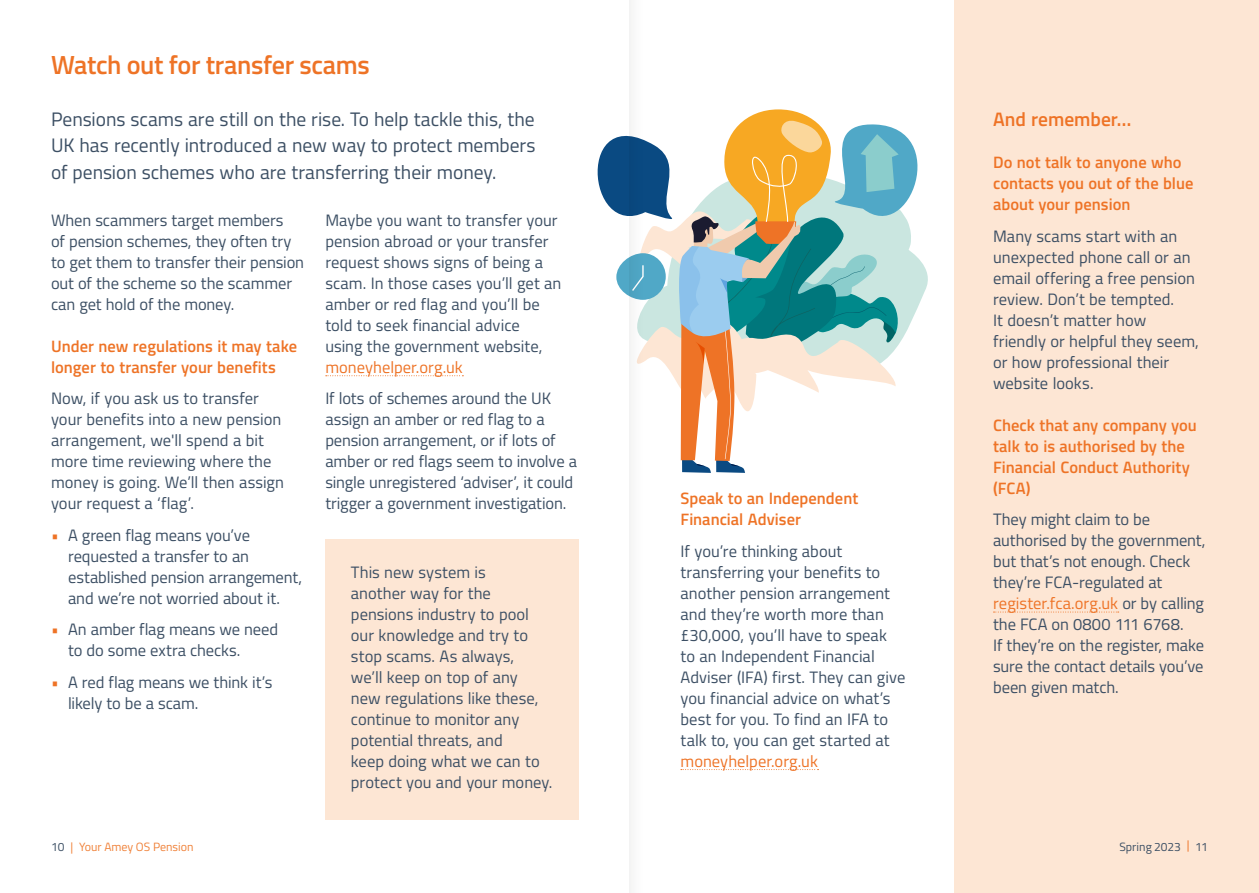
<style>
.page{position:relative;width:1259px;height:893px;background:#fff}
.page>*{position:absolute;margin:0;border:0;box-sizing:border-box;transform-origin:0 0}
.t1{font:600 26.25px "Titillium Web";letter-spacing:-.015em;color:#ee7326}
.t2{font:19.5px/26.2px "Titillium Web";letter-spacing:-.005em;color:#3c4f64;text-align:justify}
.t3{font:600 19.5px "Titillium Web";color:#ee7326}
.t4{font:16.5px/21px "Titillium Web";color:#3c4f64}
.t5{font:600 16.5px/21px "Titillium Web";color:#ee7326}
.t6{font:16.5px "Titillium Web";color:#ee7326}
.t7{font:12px "Titillium Web";color:#f0823a}
.t8{font:12px "Titillium Web";color:#3c4f64}
.s1{color:#ee7326}
.s2{color:#3c4f64}
</style>
<div class="page">
<div style="left:955px;top:0;width:304px;height:893px;background:#fde6d4"></div>
<svg style="left:326px;top:375px;width:137px;height:1px"></svg>
<div style="left:325px;top:539px;width:253px;height:280px;background:#fde6d4"></div>
<svg style="left:681px;top:769px;width:137px;height:1px"></svg>
<svg style="left:993px;top:612px;width:125px;height:1px"></svg>
<svg style="left:597px;top:109px;width:331px;height:364px"></svg>
<svg style="left:629px;top:0;width:13px;height:893px"></svg>
<h1 class="t1" style="left:51px;top:45px;width:320px">Watch out for transfer scams</h1>
<p class="t2" style="left:51px;top:105px;width:486px">Pensions scams are still on the rise. To help tackle this, the UK has recently introduced a new way to protect members of pension schemes who are transferring their money.</p>
<p class="t4" style="left:51px;top:209px;width:254px">When scammers target members<br>of pension schemes, they often try to get them to transfer their pension out of the scheme so the scammer can get hold of the money.</p>
<p class="t5" style="left:51px;top:335px;width:247px">Under new regulations it may take longer to transfer your benefits</p>
<p class="t4" style="left:51px;top:387px;width:235px">Now, if you ask us to transfer your benefits into a new pension arrangement, we'll spend a bit more time reviewing where the money is going. We’ll then assign your request a ‘flag’.</p>
<p class="t4" style="left:68px;top:524px;width:236px;text-indent:-17px"><span class="s1">•</span> A green flag means you’ve requested a transfer to an established pension arrangement, and we’re not worried about it.</p>
<p class="t4" style="left:68px;top:618px;width:212px;text-indent:-17px"><span class="s1">•</span> An amber flag means we need to do some extra checks.</p>
<p class="t4" style="left:68px;top:671px;width:206px;text-indent:-17px"><span class="s1">•</span> A red flag means we think it’s likely to be a scam.</p>
<p class="t4" style="left:325px;top:209px;width:238px">Maybe you want to transfer your pension abroad or your transfer request shows signs of being a scam. In those cases you’ll get an amber or red flag and you’ll be told to seek financial advice<br>using the government website,</p>
<p class="t6" style="left:325px;top:355px;width:139px">moneyhelper.org.uk</p>
<p class="t4" style="left:325px;top:387px;width:253px">If lots of schemes around the UK assign an amber or red flag to a pension arrangement, or if lots of amber or red flags seem to involve a single unregistered ‘adviser’, it could trigger a government investigation.</p>
<p class="t4" style="left:351px;top:560px;width:203px">This new system is<br>another way for the pensions industry to pool our knowledge and try to stop scams. As always,<br>we’ll keep on top of any<br>new regulations like these, continue to monitor any potential threats, and<br>keep doing what we can to protect you and your money.</p>
<p class="t5" style="left:680px;top:487px;width:179px">Speak to an Independent<br>Financial Adviser</p>
<p class="t4" style="left:680px;top:539px;width:226px">If you’re thinking about transferring your benefits to another pension arrangement and they’re worth more than £30,000, you’ll have to speak to an Independent Financial<br>Adviser (IFA) first. They can give you financial advice on what’s best for you. To find an IFA to talk to, you can get started at</p>
<p class="t6" style="left:680px;top:749px;width:139px">moneyhelper.org.uk</p>
<p class="t3" style="left:993px;top:105px;width:140px">And remember…</p>
<p class="t5" style="left:993px;top:151px;width:202px">Do not talk to anyone who contacts you out of the blue about your pension</p>
<p class="t4" style="left:993px;top:224px;width:207px">Many scams start with an unexpected phone call or an email offering a free pension review. Don’t be tempted.<br>It doesn’t matter how friendly or helpful they seem, or how professional their website looks.</p>
<p class="t5" style="left:993px;top:413px;width:205px">Check that any company you talk to is authorised by the<br>Financial Conduct Authority (FCA)</p>
<p class="t4" style="left:993px;top:508px;width:214px">They might claim to be authorised by the government, but that’s not enough. Check they’re FCA-regulated at <span class="s1">register.fca.org.uk</span> or by calling the FCA on 0800 111 6768.<br>If they’re on the register, make sure the contact details you’ve been given match.</p>
<p class="t7" style="left:51px;top:838px;width:144px"><span class="s2">10</span> | Your Amey OS Pension</p>
<p class="t8" style="left:1119px;top:838px;width:90px">Spring 2023 <span class="s1">|</span> 11</p>
</div>
